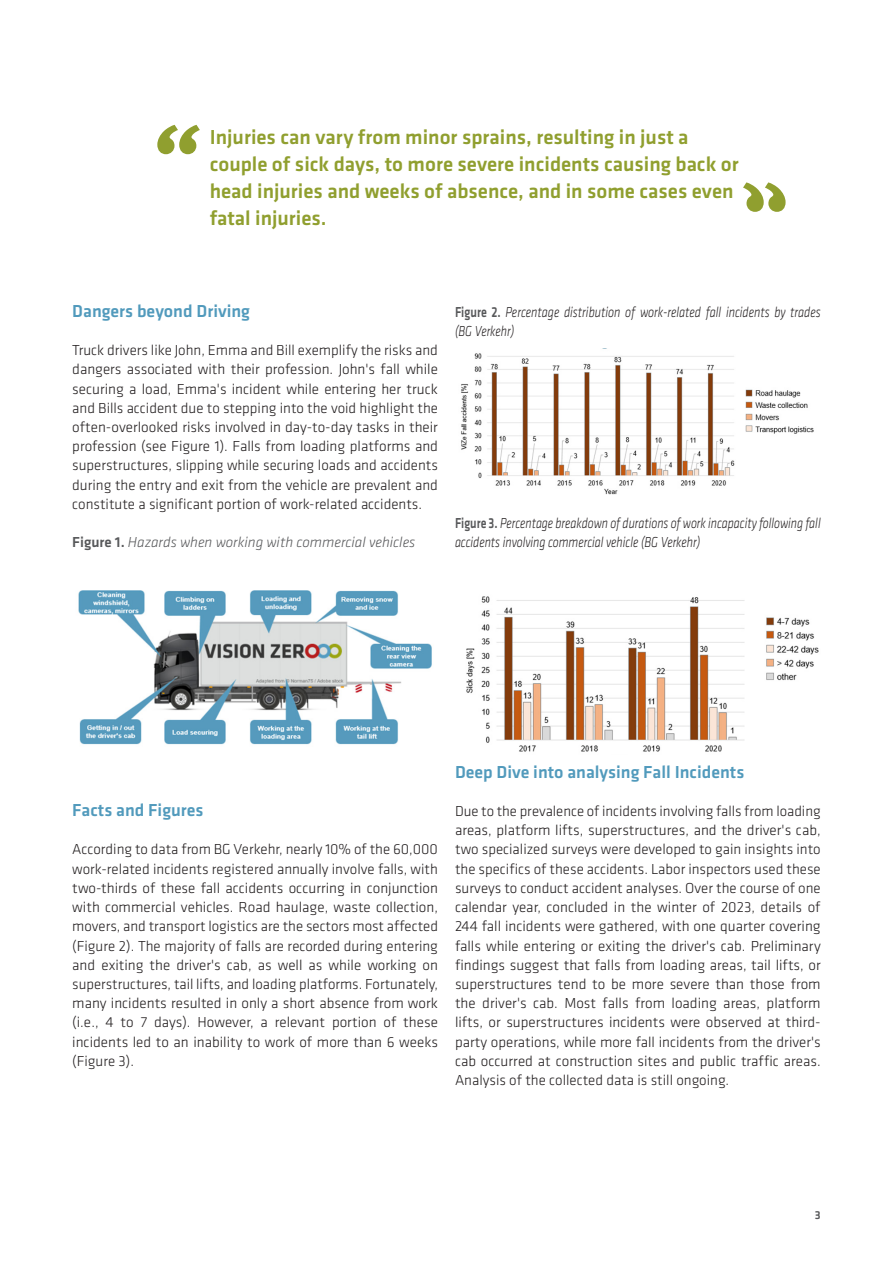
<style>
.page{position:relative;width:893px;height:1263px;background:#fff}
.page>*{position:absolute;margin:0;border:0;box-sizing:border-box;transform-origin:0 0}
.t1{font:500 21px/27px "Klavika";color:#909f2f}
.heading_1_in_text{font:500 18px "Klavika";color:#519abc}
.body_ISSA{font:300 15px/19.2px "Klavika";color:#231f20;text-align:justify}
.Paragraph_Style_3{font:italic 300 15px/19.2px "Klavika";color:#231f20;scale:.8 1}
.Paragraph_Style_3-2{font:italic 300 15px/19.2px "Klavika";color:#231f20;scale:.81 1}
.figure_title{font:italic 300 15px "Klavika";color:#57585a}
.t2{font:500 12px "Klavika";color:#57585a}
.s1{font-weight:500;font-style:normal}
.s2{font-weight:500;font-style:normal;color:#57585a}
</style>
<div class="page">
<img style="left:461px;top:353px;width:353px;height:142px">
<img style="left:466px;top:596px;width:353px;height:156px">
<svg style="left:157px;top:125px;width:43px;height:29px"></svg>
<svg style="left:743px;top:182px;width:43px;height:30px"></svg>
<img style="left:78px;top:590px;width:354px;height:155px">
<h1 class="t1" style="left:210px;top:123px;width:530px">Injuries can vary from minor sprains, resulting in just a couple of sick days, to more severe incidents causing back or head injuries and weeks of absence, and in some cases even fatal injuries.</h1>
<p class="heading_1_in_text" style="left:72px;top:299px;width:179px">Dangers beyond Driving</p>
<p class="body_ISSA" style="left:72px;top:340px;width:367px">Truck drivers like John, Emma and Bill exemplify the risks and dangers associated with their profession. John's fall while securing a load, Emma's incident while entering her truck and Bills accident due to stepping into the void highlight the often-overlooked risks involved in day-to-day tasks in their profession (see Figure 1). Falls from loading platforms and superstructures, slipping while securing loads and accidents during the entry and exit from the vehicle are prevalent and constitute a significant portion of work-related accidents.</p>
<p class="figure_title" style="left:72px;top:533px;width:345px"><span class="s1">Figure 1.</span> Hazards when working with commercial vehicles</p>
<p class="Paragraph_Style_3-2" style="left:455px;top:302px;width:453px"><span class="s2">Figure 2.</span> Percentage distribution of work-related fall incidents by trades (BG Verkehr)</p>
<p class="Paragraph_Style_3" style="left:455px;top:513px;width:459px"><span class="s2">Figure 3.</span> Percentage breakdown of durations of work incapacity following fall accidents involving commercial vehicle (BG Verkehr)</p>
<p class="heading_1_in_text" style="left:72px;top:798px;width:133px">Facts and Figures</p>
<p class="body_ISSA" style="left:72px;top:840px;width:367px">According to data from BG Verkehr, nearly 10% of the 60,000 work-related incidents registered annually involve falls, with two-thirds of these fall accidents occurring in conjunction with commercial vehicles. Road haulage, waste collection, movers, and transport logistics are the sectors most affected (Figure 2). The majority of falls are recorded during entering and exiting the driver's cab, as well as while working on superstructures, tail lifts, and loading platforms. Fortunately, many incidents resulted in only a short absence from work (i.e., 4 to 7 days). However, a relevant portion of these incidents led to an inability to work of more than 6 weeks (Figure 3).</p>
<p class="heading_1_in_text" style="left:455px;top:759px;width:291px">Deep Dive into analysing Fall Incidents</p>
<p class="body_ISSA" style="left:455px;top:801px;width:367px">Due to the prevalence of incidents involving falls from loading areas, platform lifts, superstructures, and the driver's cab, two specialized surveys were developed to gain insights into the specifics of these accidents. Labor inspectors used these surveys to conduct accident analyses. Over the course of one calendar year, concluded in the winter of 2023, details of 244 fall incidents were gathered, with one quarter covering falls while entering or exiting the driver's cab. Preliminary findings suggest that falls from loading areas, tail lifts, or superstructures tend to be more severe than those from the driver's cab. Most falls from loading areas, platform lifts, or superstructures incidents were observed at third&shy;party operations, while more fall incidents from the driver's cab occurred at construction sites and public traffic areas.<br>Analysis of the collected data is still ongoing.</p>
<p class="t2" style="left:815px;top:1207px;width:7px">3</p>
</div>
